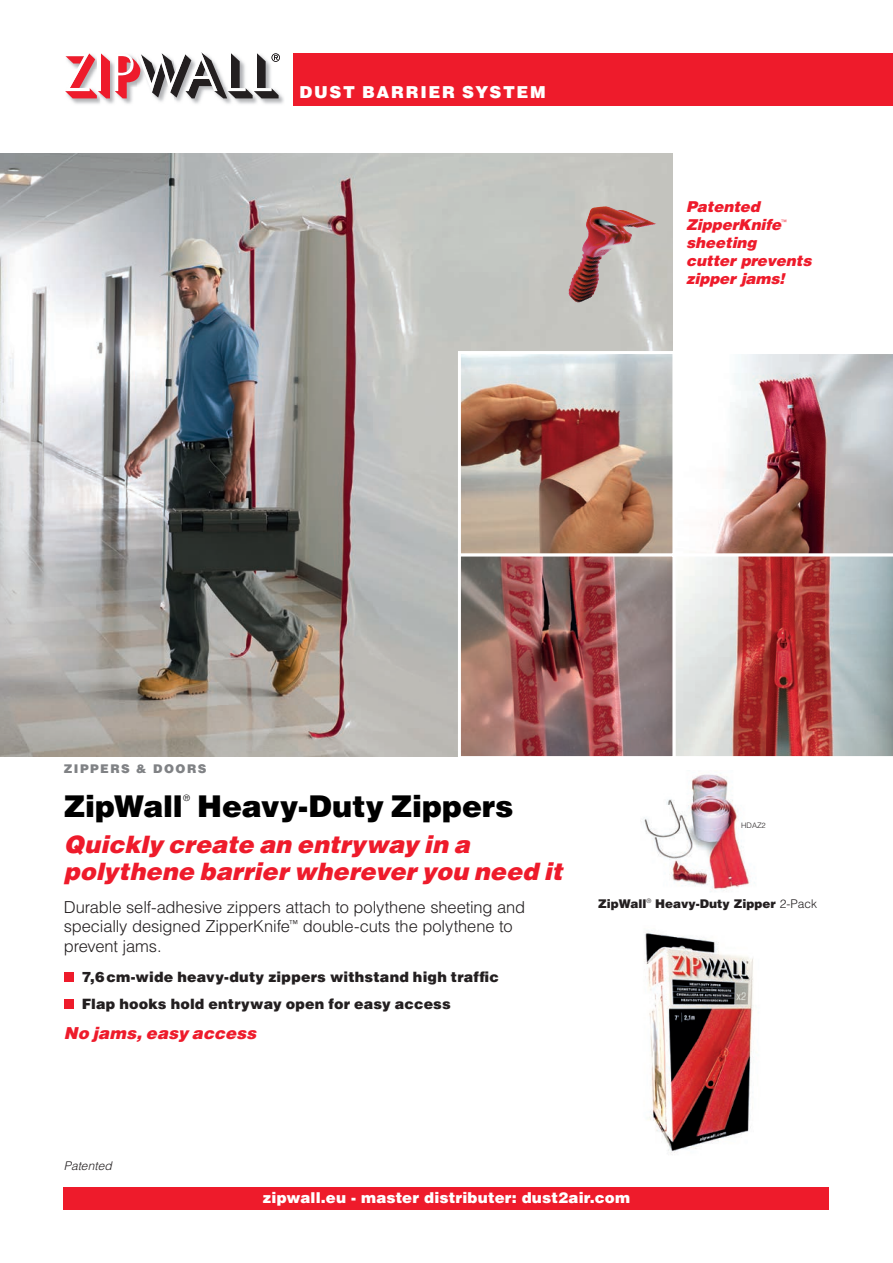
<style>
.page{position:relative;width:893px;height:1263px;background:#fff}
.page>*{position:absolute;margin:0;border:0;box-sizing:border-box;transform-origin:0 0}
.t1{font:900 30px "Helvetica LT Pro";letter-spacing:-.005em;color:#000}
.t2{font:italic 900 24px/27px "Helvetica LT Pro";letter-spacing:.005em;color:#ee1b2b}
.t3{font:300 16.5px/19.5px "Helvetica LT Pro";letter-spacing:-.01em;color:#231f20}
.t4{font:900 16.5px "Helvetica LT Pro";letter-spacing:.1em;color:#fff}
.t5{font:italic 900 16.5px "Helvetica LT Pro";letter-spacing:.005em;color:#ee1b2b}
.t6{font:italic 900 15px/18px "Helvetica LT Pro";letter-spacing:-.005em;color:#ee1b2b}
.t7{font:900 15px "Helvetica LT Pro";letter-spacing:.01em;color:#fff}
.t8{font:900 14.25px/26.2px "Helvetica LT Pro";letter-spacing:.015em;color:#231f20}
.t9{font:900 12px "Helvetica LT Pro";color:#231f20}
.t10{font:900 12px "Helvetica LT Pro";letter-spacing:.12em;color:#808285}
.t11{font:italic 300 12px "Helvetica LT Pro";color:#231f20}
.t12{font:300 8.7px "Helvetica LT Pro";color:#000}
.t13{font:300 7.5px "Helvetica LT Pro";color:#231f20}
.t14{font:300 6.15px "Helvetica LT Pro";color:#ee1b2b}
.s1{font-weight:300}
</style>
<div class="page">
<div style="left:64px;top:1187px;width:765px;height:23px;background:#ee1b2b"></div>
<div style="left:293px;top:53px;width:600px;height:53px;background:#ee1b2b"></div>
<img style="left:69px;top:94px;width:215px;height:10px">
<svg style="left:65px;top:52px;width:215px;height:46px"></svg>
<img style="left:0;top:153px;width:672px;height:603px">
<div style="left:64px;top:972px;width:10px;height:10px;background:#ee1b2b"></div>
<div style="left:64px;top:999px;width:10px;height:10px;background:#ee1b2b"></div>
<img style="left:568px;top:206px;width:90px;height:98px">
<img style="left:644px;top:773px;width:111px;height:119px">
<img style="left:710px;top:354px;width:183px;height:199px">
<svg style="left:677px;top:553px;width:216px;height:204px;background:#bc8e8d"></svg>
<svg style="left:456px;top:349px;width:217px;height:203px;background:#b29487"></svg>
<img style="left:456px;top:552px;width:221px;height:205px">
<img style="left:644px;top:931px;width:109px;height:222px">
<p class="t4" style="left:299px;top:82px;width:248px">DUST BARRIER SYSTEM</p>
<p class="t6" style="left:686px;top:198px;width:97px">Patented<br>ZipperKnife</p>
<p class="t14" style="left:781px;top:218px;width:7px">™</p>
<p class="t6" style="left:686px;top:234px;width:127px">sheeting<br>cutter prevents zipper jams!</p>
<p class="t10" style="left:64px;top:760px;width:144px">ZIPPERS &amp; DOORS</p>
<h1 class="t1" style="left:64px;top:786px;width:121px">ZipWall</h1>
<p class="t12" style="left:183px;top:793px;width:8px">®</p>
<h1 class="t1" style="left:197px;top:786px;width:318px">Heavy-Duty Zippers</h1>
<h2 class="t2" style="left:64px;top:830px;width:500px">Quickly create an entryway in a polythene barrier wherever you need it</h2>
<p class="t3" style="left:64px;top:897px;width:463px">Durable self-adhesive zippers attach to polythene sheeting and specially designed ZipperKnife<sup>™</sup> double-cuts the polythene to prevent jams.</p>
<p class="t8" style="left:82px;top:964px;width:419px">7,6cm-wide heavy-duty zippers withstand high traffic<br>Flap hooks hold entryway open for easy access</p>
<p class="t5" style="left:64px;top:1023px;width:194px">No jams, easy access</p>
<p class="t13" style="left:741px;top:821px;width:26px">HDAZ2</p>
<p class="t9" style="left:598px;top:896px;width:221px">ZipWall<sup>®</sup> Heavy-Duty Zipper <span class="s1">2-Pack</span></p>
<p class="t11" style="left:64px;top:1158px;width:49px">Patented</p>
<p class="t7" style="left:263px;top:1188px;width:369px">zipwall.eu - master distributer: dust2air.com</p>
</div>
